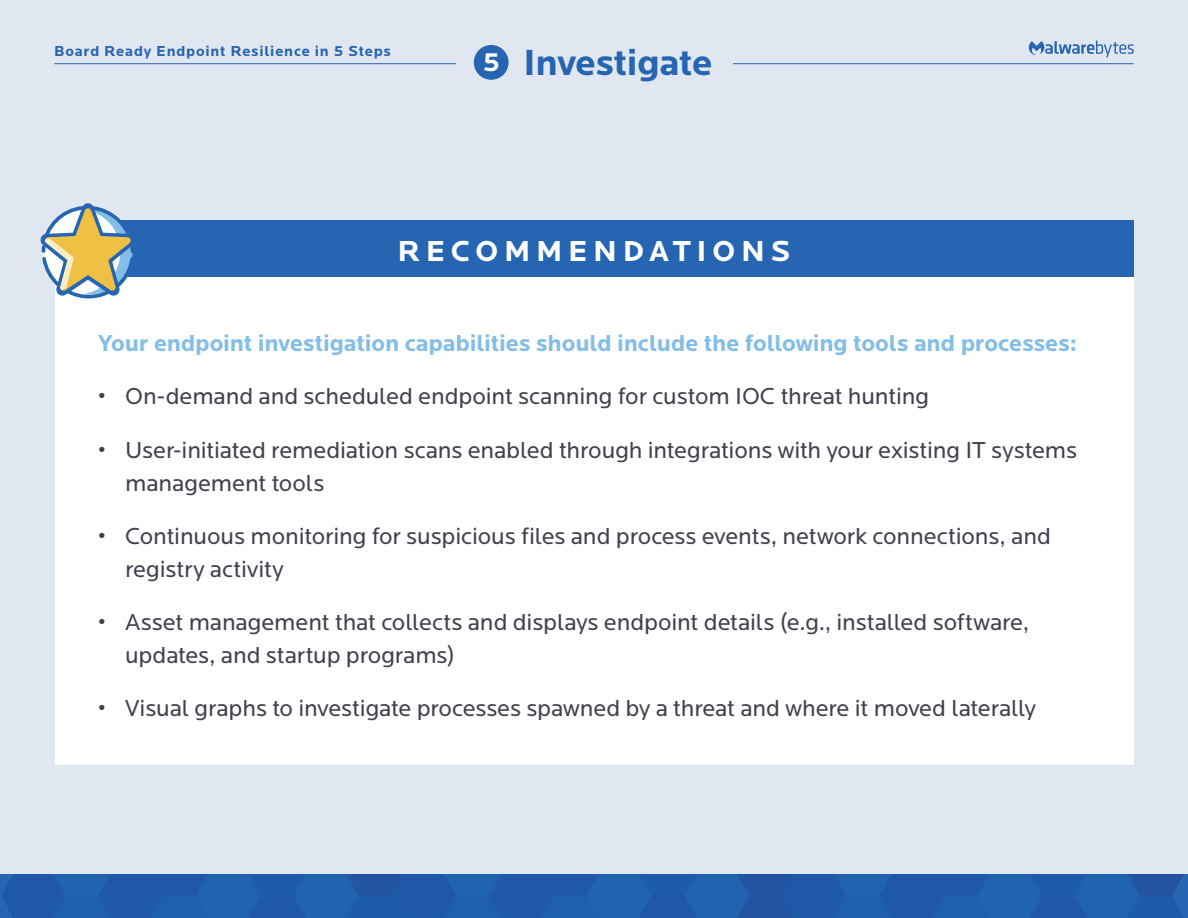
<style>
.page{position:relative;width:1188px;height:918px;background:#fff}
.page>*{position:absolute;margin:0;border:0;box-sizing:border-box;transform-origin:0 0}
.t1{font:700 37.8px "Locator";letter-spacing:-.015em;color:#2565b1}
.t2{font:700 30px "Locator";letter-spacing:.19em;color:#fff}
.t3{font:24px/33px "Locator";letter-spacing:-.005em;color:#40424e}
.t4{font:700 24px "Locator";letter-spacing:-.01em;color:#84bde7}
.t5{font:700 15px "Locator";letter-spacing:.05em;color:#2565b1}
.s1{font-size:27px;color:#fff}
</style>
<div class="page">
<div style="left:1px;top:0;width:1187px;height:891px;background:#e1e7f0"></div>
<hr style="left:54px;top:63px;width:1080px;height:1px;background:#2565b1">
<svg style="left:1029px;top:40px;width:105px;height:17px"></svg>
<div style="left:0;top:874px;width:1188px;height:44px;background:#1f5ba9"></div>
<div style="left:55px;top:220px;width:1079px;height:545px;background:#fff"></div>
<div style="left:55px;top:220px;width:1079px;height:57px;background:#2565b1"></div>
<div style="left:456px;top:39px;width:277px;height:44px;background:#e1e7f0"></div>
<div style="left:474px;top:45px;width:35px;height:35px;background:#2565b1;border-radius:50%"></div>
<svg style="left:40px;top:203px;width:93px;height:96px"></svg>
<p class="t5" style="left:54px;top:43px;width:338px">Board Ready Endpoint Resilience in 5 Steps</p>
<h1 class="t1" style="left:483px;top:40px;width:231px"><span class="s1">5</span> Investigate</h1>
<p class="t2" style="left:398px;top:233px;width:394px">RECOMMENDATIONS</p>
<p class="t4" style="left:98px;top:329px;width:980px">Your endpoint investigation capabilities should include the following tools and processes:</p>
<p class="t3" style="left:98px;top:380px;width:832px">• On-demand and scheduled endpoint scanning for custom IOC threat hunting</p>
<p class="t3" style="left:125px;top:433px;width:953px;text-indent:-27px">• User-initiated remediation scans enabled through integrations with your existing IT systems management tools</p>
<p class="t3" style="left:125px;top:520px;width:927px;text-indent:-27px">• Continuous monitoring for suspicious files and process events, network connections, and registry activity</p>
<p class="t3" style="left:125px;top:606px;width:905px;text-indent:-27px">• Asset management that collects and displays endpoint details (e.g., installed software, updates, and startup programs)</p>
<p class="t3" style="left:98px;top:692px;width:939px">• Visual graphs to investigate processes spawned by a threat and where it moved laterally</p>
</div>
